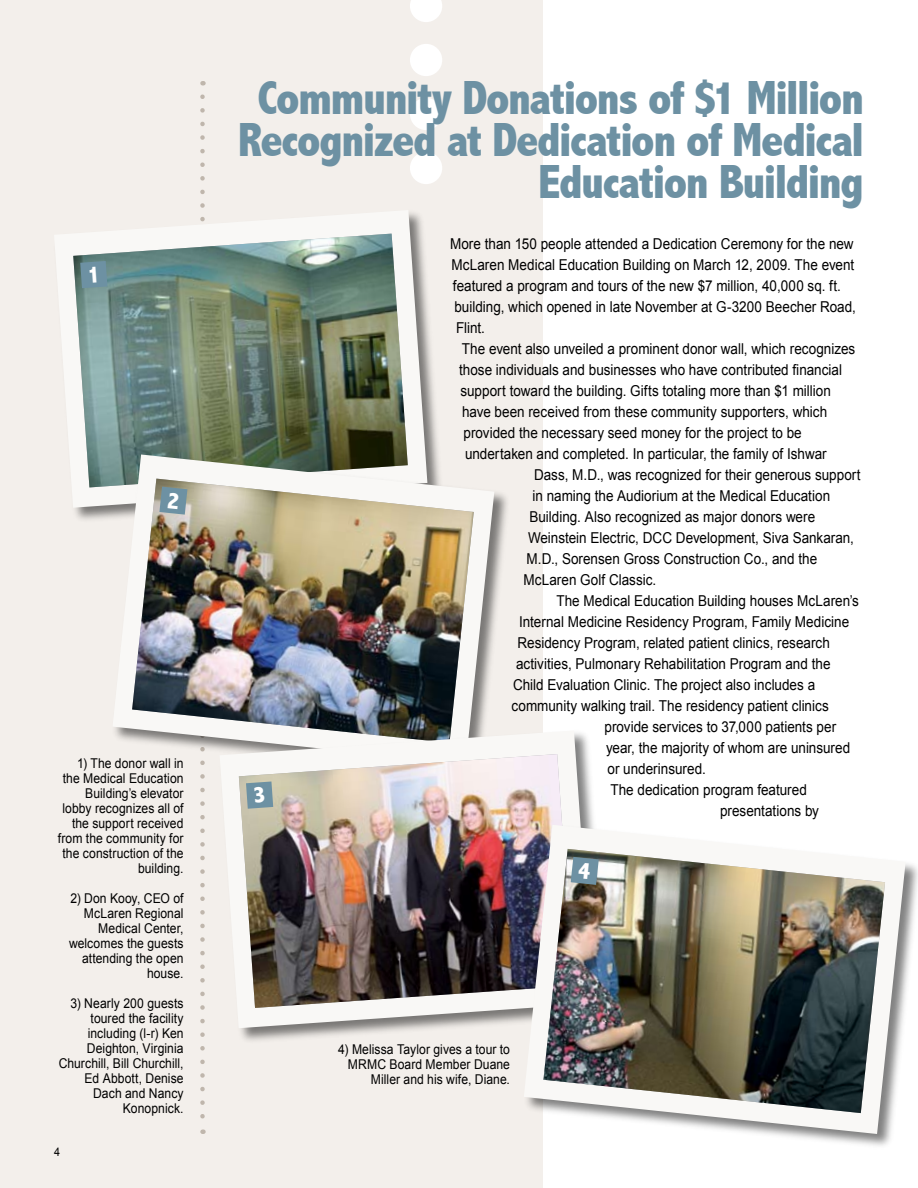
<style>
.page{position:relative;width:918px;height:1188px;background:#fff}
.page>*{position:absolute;margin:0;border:0;box-sizing:border-box;transform-origin:0 0}
.t1{font:800 condensed 48px/42px "Abadi";letter-spacing:-.03em;color:#6d91a3;text-align:right}
.t2{font:15px "Arial";color:#000;scale:.9 1}
.t3{font:13.5px/15px "Arial";letter-spacing:.005em;color:#000;text-align:right;scale:.9 1}
</style>
<div class="page">
<div style="left:0;top:0;width:543px;height:1188px;background:#f3efeb"></div>
<svg style="left:410px;top:0;width:32px;height:22px"></svg>
<div style="left:410px;top:44px;width:32px;height:32px;background:#fff;border-radius:50%"></div>
<div style="left:410px;top:98px;width:32px;height:32px;background:#fff;border-radius:50%"></div>
<div style="left:410px;top:152px;width:32px;height:32px;background:#fff;border-radius:50%"></div>
<svg style="left:200px;top:97px;width:5px;height:1037px"></svg>
<div style="left:52px;top:208px;width:392px;height:317px;background:#000;opacity:.5"></div>
<svg style="left:54px;top:210px;width:373px;height:298px"></svg>
<img style="left:73px;top:234px;width:335px;height:253px">
<div style="left:111px;top:453px;width:400px;height:328px;background:#000;opacity:.5"></div>
<svg style="left:112px;top:454px;width:382px;height:310px"></svg>
<img style="left:132px;top:479px;width:342px;height:264px">
<div style="left:218px;top:729px;width:392px;height:316px;background:#000;opacity:.5"></div>
<svg style="left:220px;top:730px;width:373px;height:298px;fill:#f9f8f6"></svg>
<img style="left:239px;top:754px;width:334px;height:254px">
<div style="left:522px;top:823px;width:396px;height:328px;background:#000;opacity:.5"></div>
<svg style="left:524px;top:825px;width:382px;height:309px"></svg>
<img style="left:543px;top:849px;width:342px;height:264px">
<svg style="left:80px;top:261px;width:27px;height:27px"></svg>
<svg style="left:159px;top:487px;width:28px;height:28px"></svg>
<svg style="left:246px;top:782px;width:27px;height:27px"></svg>
<svg style="left:571px;top:857px;width:28px;height:28px"></svg>
<p class="t3" style="left:58px;top:756px;width:141px">1 ) The donor wall in the Medical Education<br>Building’s elevator lobby recognizes all of the support received from the community for the construction of the building.</p>
<p class="t3" style="left:69px;top:891px;width:129px">2) Don Kooy, CEO of<br>McLaren Regional<br>Medical Center, welcomes the guests attending the open house.</p>
<p class="t3" style="left:59px;top:996px;width:140px">3) Nearly 200 guests toured the facility including (l-r) Ken<br>Deighton, Virginia<br>Churchill, Bill Churchill,<br>Ed Abbott, Denise<br>Dach and Nancy<br>Konopnick.</p>
<h1 class="t1" style="left:238px;top:77px;width:627px">Community Donations of $1 Million<br>Recognized at Dedication of Medical<br>Education Building</h1>
<p class="t2" style="left:450px;top:236px;width:450px">More than 1 50 people attended a Dedication Ceremony for the new</p>
<p class="t2" style="left:451px;top:257px;width:449px">McLaren Medical Education Building on March 1 2, 2009. The event</p>
<p class="t2" style="left:453px;top:278px;width:433px">featured a program and tours of the new $7 million, 40,000 sq. ft.</p>
<p class="t2" style="left:454px;top:299px;width:448px">building, which opened in late November at G-3200 Beecher Road,</p>
<p class="t2" style="left:456px;top:320px;width:34px">Flint.</p>
<p class="t2" style="left:462px;top:341px;width:439px">The event also unveiled a prominent donor wall, which recognizes</p>
<p class="t2" style="left:459px;top:362px;width:427px">those individuals and businesses who have contributed financial</p>
<p class="t2" style="left:460px;top:383px;width:413px">support toward the building. Gifts totaling more than $1 million</p>
<p class="t2" style="left:462px;top:404px;width:407px">have been received from these community supporters, which</p>
<p class="t2" style="left:464px;top:425px;width:377px">provided the necessary seed money for the project to be</p>
<p class="t2" style="left:465px;top:446px;width:403px">undertaken and completed. In particular, the family of Ishwar</p>
<p class="t2" style="left:534px;top:467px;width:365px">Dass, M.D., was recognized for their generous support</p>
<p class="t2" style="left:532px;top:488px;width:332px">in naming the Audiorium at the Medical Education</p>
<p class="t2" style="left:530px;top:509px;width:319px">Building. Also recognized as major donors were</p>
<p class="t2" style="left:528px;top:530px;width:364px">Weinstein Electric, DCC Development, Siva Sankaran,</p>
<p class="t2" style="left:526px;top:551px;width:325px">M.D., Sorensen Gross Construction Co., and the</p>
<p class="t2" style="left:524px;top:572px;width:149px">McLaren Golf Classic.</p>
<p class="t2" style="left:557px;top:593px;width:338px">The Medical Education Building houses McLaren’s</p>
<p class="t2" style="left:519px;top:614px;width:368px">Internal Medicine Residency Program, Family Medicine</p>
<p class="t2" style="left:518px;top:635px;width:349px">Residency Program, related patient clinics, research</p>
<p class="t2" style="left:516px;top:656px;width:351px">activities, Pulmonary Rehabilitation Program and the</p>
<p class="t2" style="left:513px;top:677px;width:337px">Child Evaluation Clinic. The project also includes a</p>
<p class="t2" style="left:512px;top:698px;width:354px">community walking trail. The residency patient clinics</p>
<p class="t2" style="left:605px;top:719px;width:259px">provide services to 37,000 patients per</p>
<p class="t2" style="left:606px;top:740px;width:273px">year, the majority of whom are uninsured</p>
<p class="t2" style="left:608px;top:761px;width:111px">or underinsured.</p>
<p class="t2" style="left:610px;top:782px;width:220px">The dedication program featured</p>
<p class="t2" style="left:720px;top:803px;width:112px">presentations by</p>
<p class="t3" style="left:338px;top:1042px;width:192px">4) Melissa Taylor gives a tour to<br>MRMC Board Member Duane<br>Miller and his wife, Diane.</p>
</div>
